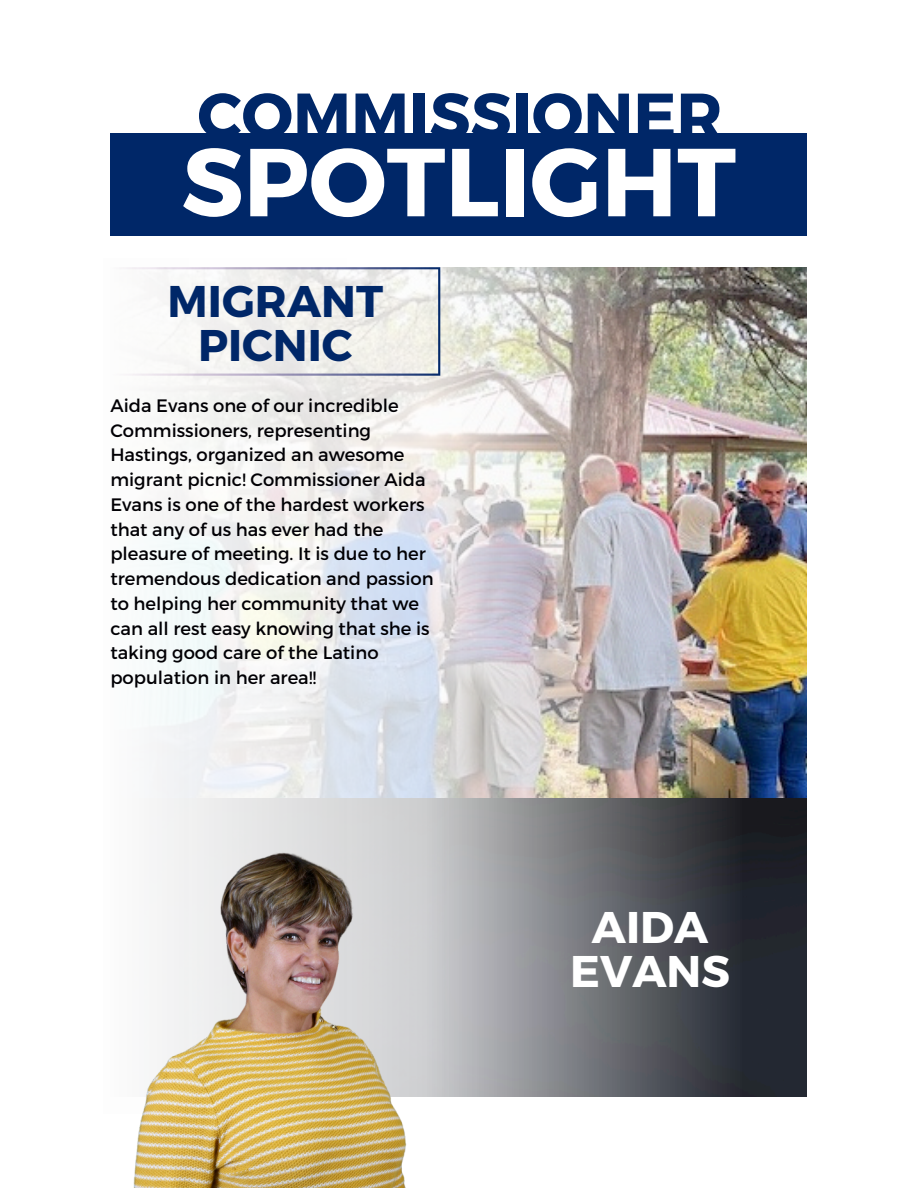
<style>
.page{position:relative;width:918px;height:1188px;background:#fff}
.page>*{position:absolute;margin:0;border:0;box-sizing:border-box;transform-origin:0 0}
.t1{font:700 96.3px "Montserrat";color:#fff}
.t2{font:700 63.75px "Montserrat";color:#002768}
.t3{font:700 44.4px/43.8px "Montserrat";color:#002768;text-align:center}
.t4{font:700 44.4px/43.8px "Montserrat";color:#fff;text-align:center}
.t5{font:18px/24.8px "Montserrat";color:#010004}
</style>
<div class="page">
<div style="left:110px;top:133px;width:697px;height:102px;background:#002768"></div>
<img style="left:742px;top:267px;width:65px;height:531px">
<img style="left:157px;top:267px;width:585px;height:531px">
<svg style="left:125px;top:267px;width:315px;height:109px"></svg>
<img style="left:133px;top:798px;width:674px;height:390px">
<h1 class="t2" style="left:197px;top:74px;width:527px">COMMISSIONER</h1>
<h3 class="t1" style="left:182px;top:119px;width:556px">SPOTLIGHT</h3>
<p class="t3" style="left:168px;top:277px;width:217px">MIGRANT<br>PICNIC</p>
<p class="t5" style="left:110px;top:392px;width:325px">Aida Evans one of our incredible<br>Commissioners, representing<br>Hastings, organized an awesome migrant picnic! Commissioner Aida<br>Evans is one of the hardest workers that any of us has ever had the pleasure of meeting. It is due to her tremendous dedication and passion to helping her community that we can all rest easy knowing that she is taking good care of the Latino population in her area!!</p>
<h2 class="t4" style="left:570px;top:903px;width:161px">AIDA<br>EVANS</h2>
</div>
